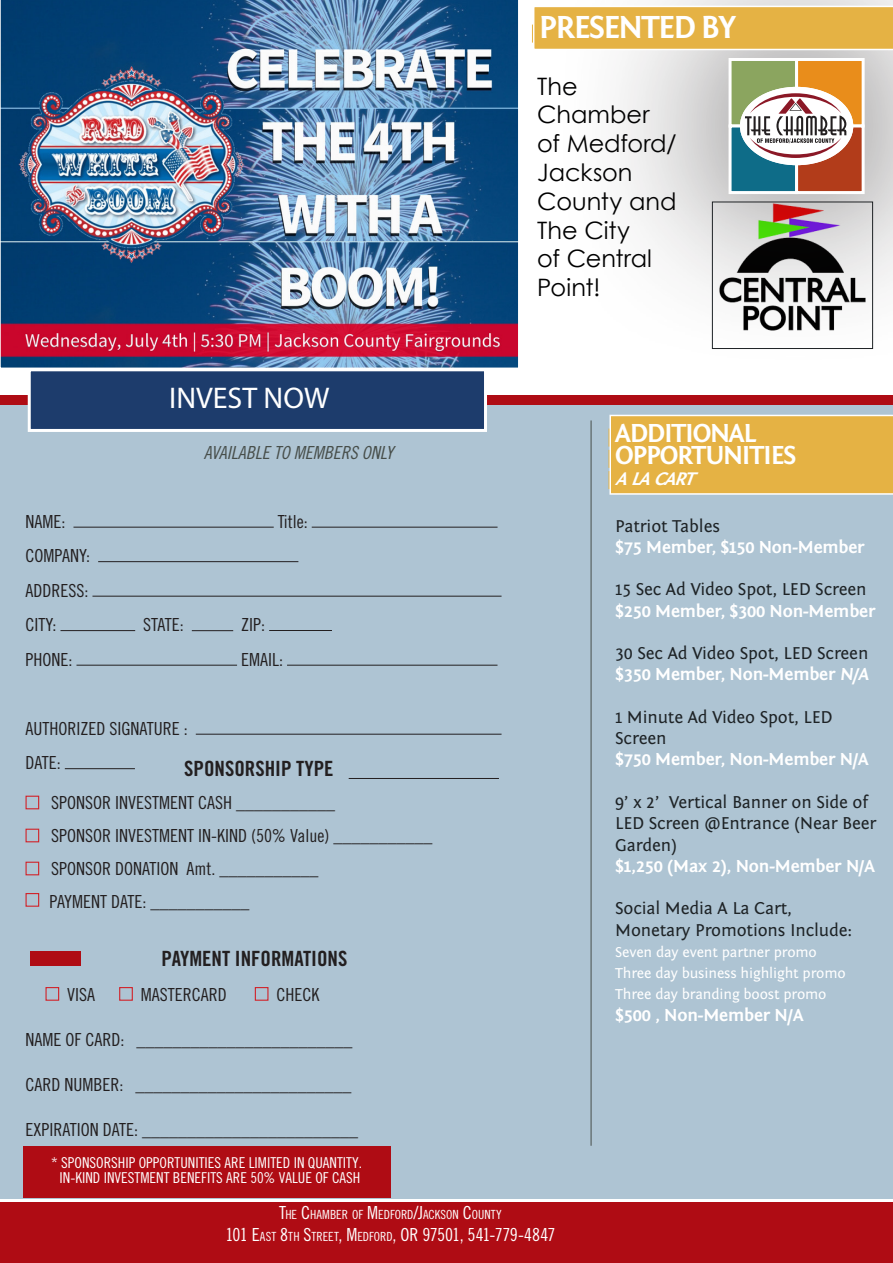
<style>
.page{position:relative;width:893px;height:1263px;background:#fff}
.page>*{position:absolute;margin:0;border:0;box-sizing:border-box;transform-origin:0 0}
.Subtitle_normal{font:700 33px "Fontin Sans";letter-spacing:-.05em;color:#fff}
.t1{font:30px "Myriad Pro";color:#fff}
.Subtitle_normal-2{font:700 27px "Fontin Sans";letter-spacing:-.05em;color:#fff}
.t2{font:24px/28.8px "Century Gothic";color:#000001}
.t3{font:21px "Trade Gothic LT Std Bd Cn 20";color:#231f20}
.Subtitle_normal-3{font:italic 700 18.9px "Fontin Sans";color:#fff}
.t4{font:18px/34.5px "Trade Gothic LT Std Cn 18";color:#231f20}
.Normal_text_left{font:18px/21.3px "Fontin Sans";letter-spacing:-.01em;color:#1e2326}
.Normal_text_left-2{font:700 18px "Fontin Sans";letter-spacing:-.01em;color:#fff}
.t5{font:18px "Trade Gothic LT Std Cn 18";letter-spacing:-.03em;color:#fff}
.t6{font:18px "Trade Gothic LT Std Cn 18 Obl";color:#474e4a}
.small_text_under_ima{font:15px "Trade Gothic LT Std Cn 18";color:#fff}
.Normal_text_left-3{font:15px "Fontin Sans";letter-spacing:-.01em;color:#fff}
.t7{font:12.6px "Trade Gothic LT Std Cn 18";color:#fff}
.s1{font-size:18px}
.s2{font-size:12.6px}
</style>
<div class="page">
<div style="left:0;top:395px;width:893px;height:10px;background:#af0c14"></div>
<div style="left:0;top:405px;width:893px;height:793px;background:#aec4d3"></div>
<img style="left:0;top:0;width:518px;height:368px">
<div style="left:30px;top:951px;width:51px;height:15px;background:#af0c14"></div>
<div style="left:45px;top:987px;width:14px;height:14px;border:1px solid #d1232a"></div>
<div style="left:119px;top:987px;width:14px;height:14px;border:1px solid #d1232a"></div>
<div style="left:255px;top:987px;width:13px;height:14px;border:1px solid #d1232a"></div>
<hr style="left:73px;top:527px;width:201px;height:1px;background:#231f20">
<hr style="left:312px;top:527px;width:186px;height:1px;background:#231f20">
<hr style="left:98px;top:561px;width:200px;height:1px;background:#231f20">
<hr style="left:92px;top:596px;width:410px;height:1px;background:#231f20">
<hr style="left:61px;top:630px;width:74px;height:1px;background:#231f20">
<hr style="left:192px;top:630px;width:41px;height:1px;background:#231f20">
<hr style="left:269px;top:630px;width:63px;height:1px;background:#231f20">
<hr style="left:76px;top:665px;width:161px;height:1px;background:#231f20">
<hr style="left:287px;top:665px;width:210px;height:1px;background:#231f20">
<hr style="left:196px;top:734px;width:306px;height:1px;background:#231f20">
<hr style="left:65px;top:768px;width:70px;height:1px;background:#231f20">
<div style="left:26px;top:796px;width:13px;height:13px;border:1px solid #d1232a"></div>
<div style="left:26px;top:829px;width:13px;height:13px;border:1px solid #d1232a"></div>
<div style="left:26px;top:862px;width:13px;height:13px;border:1px solid #d1232a"></div>
<div style="left:23px;top:1146px;width:367px;height:52px;background:#af0c14"></div>
<div style="left:0;top:1202px;width:893px;height:61px;background:#af0c14"></div>
<div style="left:553px;top:0;width:340px;height:369px;background:#231f20;opacity:.6"></div>
<div style="left:729px;top:58px;width:69px;height:70px;background:#8ba55f;border:3px solid #fff"></div>
<div style="left:729px;top:124px;width:69px;height:70px;background:#0e6c88;border:3px solid #fff"></div>
<div style="left:795px;top:58px;width:70px;height:70px;background:#e98d1b;border:3px solid #fff"></div>
<div style="left:795px;top:124px;width:70px;height:70px;background:#b23c1a;border:3px solid #fff"></div>
<div style="left:741px;top:88px;width:111px;height:76px;background:#fff;border-radius:50%"></div>
<svg style="left:745px;top:93px;width:101px;height:65px"></svg>
<div style="left:740px;top:87px;width:113px;height:78px;border:3px solid #fff;border-radius:50%"></div>
<svg style="left:534px;top:6px;width:359px;height:44px;background:#e6b64e"></svg>
<div style="left:28px;top:368px;width:459px;height:64px;background:#1d3c6c;border:3px solid #fff"></div>
<div style="left:608px;top:471px;width:94px;height:18px;background:#c9bb8c"></div>
<div style="left:609px;top:415px;width:284px;height:80px;background:#e5b244"></div>
<hr style="left:591px;top:420px;width:1px;height:726px;background:#474e4a">
<hr style="left:349px;top:778px;width:150px;height:1px;background:#231f20">
<div style="left:26px;top:893px;width:13px;height:14px;border:1px solid #d1232a"></div>
<p class="Subtitle_normal" style="left:539px;top:9px;width:199px">PRESENTED BY</p>
<p class="t1" style="left:169px;top:379px;width:162px">INVEST NOW</p>
<p class="t6" style="left:204px;top:441px;width:191px">AVAILABLE TO MEMBERS ONLY</p>
<p class="t4" style="left:26px;top:504px;width:41px">NAME:</p>
<p class="t4" style="left:278px;top:504px;width:32px">Title:</p>
<p class="t4" style="left:26px;top:538px;width:66px">COMPANY:</p>
<p class="t4" style="left:26px;top:573px;width:64px">ADDRESS:</p>
<p class="t4" style="left:26px;top:607px;width:32px">CITY:</p>
<p class="t4" style="left:143px;top:607px;width:42px">STATE:</p>
<p class="t4" style="left:241px;top:607px;width:25px">ZIP:</p>
<p class="t4" style="left:26px;top:642px;width:48px">PHONE:</p>
<p class="t4" style="left:241px;top:642px;width:43px">EMAIL:</p>
<p class="t4" style="left:26px;top:711px;width:164px">AUTHORIZED SIGNATURE :<br>DATE:</p>
<p class="t3" style="left:184px;top:756px;width:151px">SPONSORSHIP TYPE</p>
<p class="t4" style="left:51px;top:785px;width:285px">SPONSOR INVESTMENT CASH ___________</p>
<p class="t4" style="left:51px;top:818px;width:383px">SPONSOR INVESTMENT IN-KIND (50% Value) ___________</p>
<p class="t4" style="left:51px;top:851px;width:269px">SPONSOR DONATION Amt. ___________</p>
<p class="t4" style="left:49px;top:884px;width:201px">PAYMENT DATE: ___________</p>
<p class="t3" style="left:161px;top:946px;width:187px">PAYMENT INFORMATIONS</p>
<p class="t4" style="left:67px;top:977px;width:29px">VISA</p>
<p class="t4" style="left:141px;top:977px;width:87px">MASTERCARD</p>
<p class="t4" style="left:276px;top:977px;width:44px">CHECK</p>
<p class="t4" style="left:26px;top:1022px;width:328px">NAME OF CARD: ________________________</p>
<p class="t4" style="left:26px;top:1067px;width:327px">CARD NUMBER: ________________________</p>
<p class="t4" style="left:26px;top:1112px;width:334px">EXPIRATION DATE: ________________________</p>
<p class="t2" style="left:537px;top:71px;width:141px">The<br>Chamber of Medford/<br>Jackson<br>County and<br>The City<br>of Central<br>Point!</p>
<p class="Subtitle_normal-2" style="left:615px;top:418px;width:143px">ADDITIONAL</p>
<p class="Subtitle_normal-2" style="left:615px;top:440px;width:183px">OPPORTUNITIES</p>
<p class="Subtitle_normal-3" style="left:615px;top:468px;width:88px">A LA CART</p>
<p class="Normal_text_left" style="left:615px;top:515px;width:106px">Patriot Tables</p>
<p class="Normal_text_left-2" style="left:615px;top:537px;width:251px">$75 Member, $150 Non-Member</p>
<p class="Normal_text_left" style="left:615px;top:579px;width:253px">15 Sec Ad Video Spot, LED Screen</p>
<p class="Normal_text_left-2" style="left:615px;top:601px;width:262px">$250 Member, $300 Non-Member</p>
<p class="Normal_text_left" style="left:615px;top:643px;width:255px">30 Sec Ad Video Spot, LED Screen</p>
<p class="Normal_text_left-2" style="left:615px;top:664px;width:258px">$350 Member, Non-Member N/A</p>
<p class="Normal_text_left" style="left:615px;top:707px;width:219px">1 Minute Ad Video Spot, LED<br>Screen</p>
<p class="Normal_text_left-2" style="left:615px;top:750px;width:255px">$750 Member, Non-Member N/A</p>
<p class="Normal_text_left" style="left:615px;top:792px;width:263px">9’ x 2’ Vertical Banner on Side of<br>LED Screen @Entrance (Near Beer<br>Garden)</p>
<p class="Normal_text_left-2" style="left:615px;top:856px;width:261px">$1,250 (Max 2), Non-Member N/A</p>
<p class="Normal_text_left" style="left:615px;top:898px;width:178px">Social Media A La Cart,</p>
<p class="Normal_text_left" style="left:615px;top:919px;width:238px">Monetary Promotions Include:</p>
<p class="Normal_text_left-3" style="left:615px;top:944px;width:203px">Seven day event partner promo</p>
<p class="Normal_text_left-3" style="left:615px;top:965px;width:232px">Three day business highlight promo</p>
<p class="Normal_text_left-3" style="left:615px;top:986px;width:213px">Three day branding boost promo</p>
<p class="Normal_text_left-2" style="left:615px;top:1005px;width:190px">$500 , Non-Member N/A</p>
<p class="small_text_under_ima" style="left:51px;top:1154px;width:312px">* SPONSORSHIP OPPORTUNITIES ARE LIMITED IN QUANTITY.</p>
<p class="small_text_under_ima" style="left:60px;top:1169px;width:302px">IN-KIND INVESTMENT BENEFITS ARE 50% VALUE OF CASH</p>
<p class="t7" style="left:279px;top:1207px;width:224px"><span class="s1">T</span>HE <span class="s1">C</span>HAMBER OF <span class="s1">M</span> EDFORD<span class="s1">/J</span>ACKSON <span class="s1">C</span>OUNTY</p>
<p class="t5" style="left:225px;top:1223px;width:332px">101 E<span class="s2">AST</span> 8<span class="s2">TH</span> S<span class="s2">TREET</span>, M <span class="s2">EDFORD</span>, OR 97501, 541-779-4847</p>
</div>
